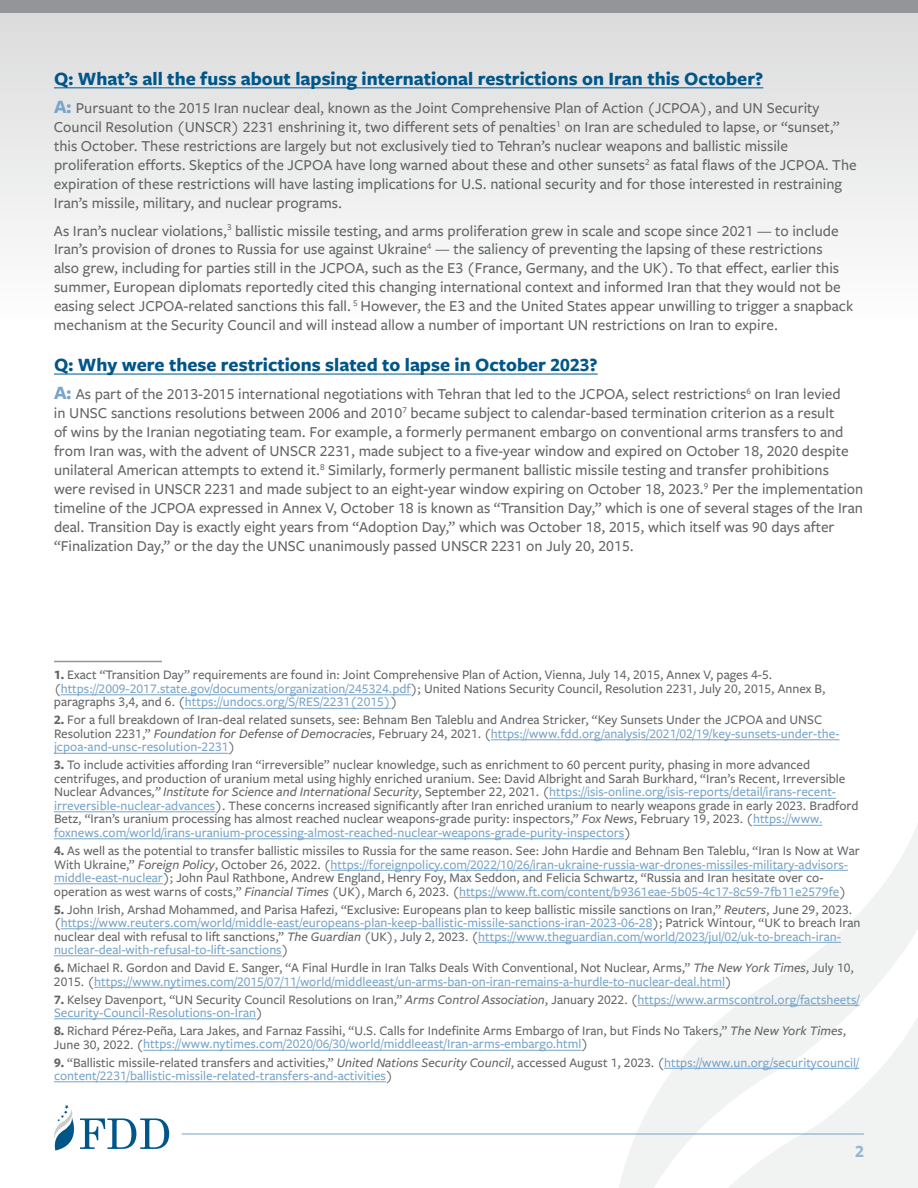
<style>
.page{position:relative;width:918px;height:1188px;background:#fff}
.page>*{position:absolute;margin:0;border:0;box-sizing:border-box;transform-origin:0 0}
.t1{font:700 19.5px "Freight Sans Pro";color:#005689}
.t2{font:700 18px "Freight Sans Pro";color:#96b7d4}
.t3{font:500 15.75px/18.9px "Freight Sans Pro";color:#636466}
.t4{font:500 13.5px/13.5px "Freight Sans Pro";color:#636466}
.t5{font:500 13.5px/13.5px "Freight Sans Pro";color:#77a4c9}
.s1{font-weight:700;font-size:19.5px;color:#77a4c9}
.s2{font-weight:700}
.s3{color:#77a4c9}
.s4{font-style:italic}
.s5{font-weight:700;color:#636466}
.s6{color:#636466}
.s7{font-style:italic;color:#636466}
</style>
<div class="page">
<div style="left:0;top:0;width:918px;height:339px;background:linear-gradient(to bottom,#d8d8d9,#fff)"></div>
<div style="left:0;top:0;width:918px;height:12px;background:#939598"></div>
<svg style="left:605px;top:739px;width:313px;height:162px"></svg>
<svg style="left:585px;top:901px;width:333px;height:287px"></svg>
<hr style="left:182px;top:1134px;width:682px;height:1px;background:#77a4c9">
<svg style="left:54px;top:1105px;width:115px;height:46px"></svg>
<hr style="left:54px;top:88px;width:709px;height:1px;background:#005689">
<hr style="left:54px;top:374px;width:544px;height:1px;background:#005689">
<hr style="left:54px;top:661px;width:108px;height:1px;background:#939598">
<hr style="left:61px;top:695px;width:350px;height:1px;background:#77a4c9">
<hr style="left:185px;top:708px;width:206px;height:1px;background:#77a4c9">
<hr style="left:491px;top:740px;width:349px;height:1px;background:#77a4c9">
<hr style="left:54px;top:753px;width:175px;height:1px;background:#77a4c9">
<hr style="left:549px;top:798px;width:287px;height:1px;background:#77a4c9">
<hr style="left:54px;top:812px;width:161px;height:1px;background:#77a4c9">
<hr style="left:753px;top:825px;width:69px;height:1px;background:#77a4c9">
<hr style="left:54px;top:839px;width:570px;height:1px;background:#77a4c9">
<hr style="left:331px;top:870px;width:517px;height:1px;background:#77a4c9">
<hr style="left:54px;top:884px;width:109px;height:1px;background:#77a4c9">
<hr style="left:459px;top:897px;width:380px;height:1px;background:#77a4c9">
<hr style="left:61px;top:929px;width:591px;height:1px;background:#77a4c9">
<hr style="left:478px;top:942px;width:363px;height:1px;background:#77a4c9">
<hr style="left:54px;top:956px;width:228px;height:1px;background:#77a4c9">
<hr style="left:94px;top:987px;width:631px;height:1px;background:#77a4c9">
<hr style="left:638px;top:1005px;width:222px;height:1px;background:#77a4c9">
<hr style="left:54px;top:1019px;width:202px;height:1px;background:#77a4c9">
<hr style="left:143px;top:1050px;width:439px;height:1px;background:#77a4c9">
<hr style="left:664px;top:1068px;width:195px;height:1px;background:#77a4c9">
<hr style="left:54px;top:1082px;width:332px;height:1px;background:#77a4c9">
<h1 class="t1" style="left:54px;top:72px;width:711px">Q: What’s all the fuss about lapsing international restrictions on Iran this October?</h1>
<p class="t3" style="left:54px;top:100px;width:804px"><span class="s1">A:</span> Pursuant to the 2015 Iran nuclear deal, known as the Joint Comprehensive Plan of Action (JCPOA), and UN Security Council Resolution (UNSCR) 2231 enshrining it, two different sets of penalties<sup>1</sup> on Iran are scheduled to lapse, or “sunset,” this October. These restrictions are largely but not exclusively tied to Tehran’s nuclear weapons and ballistic missile proliferation efforts. Skeptics of the JCPOA have long warned about these and other sunsets<sup>2</sup> as fatal flaws of the JCPOA. The expiration of these restrictions will have lasting implications for U.S. national security and for those interested in restraining Iran’s missile, military, and nuclear programs.</p>
<p class="t3" style="left:54px;top:223px;width:801px">As Iran’s nuclear violations,<sup>3</sup> ballistic missile testing, and arms proliferation grew in scale and scope since 2021 — to include Iran’s provision of drones to Russia for use against Ukraine<sup>4</sup> — the saliency of preventing the lapsing of these restrictions<br>also grew, including for parties still in the JCPOA, such as the E3 (France, Germany, and the UK). To that effect, earlier this summer, European diplomats reportedly cited this changing international context and informed Iran that they would not be easing select JCPOA-related sanctions this fall. <sup>5</sup> However, the E3 and the United States appear unwilling to trigger a snapback mechanism at the Security Council and will instead allow a number of important UN restrictions on Iran to expire.</p>
<h1 class="t1" style="left:54px;top:358px;width:545px">Q: Why were these restrictions slated to lapse in October 2023?</h1>
<p class="t3" style="left:54px;top:386px;width:811px"><span class="s1">A:</span> As part of the 2013-2015 international negotiations with Tehran that led to the JCPOA, select restrictions<sup>6</sup> on Iran levied<br>in UNSC sanctions resolutions between 2006 and 2010<sup>7</sup> became subject to calendar-based termination criterion as a result<br>of wins by the Iranian negotiating team. For example, a formerly permanent embargo on conventional arms transfers to and from Iran was, with the advent of UNSCR 2231, made subject to a five-year window and expired on October 18, 2020 despite unilateral American attempts to extend it.<sup>8</sup> Similarly, formerly permanent ballistic missile testing and transfer prohibitions were revised in UNSCR 2231 and made subject to an eight-year window expiring on October 18, 2023.<sup>9</sup> Per the implementation timeline of the JCPOA expressed in Annex V, October 18 is known as “Transition Day,” which is one of several stages of the Iran deal. Transition Day is exactly eight years from “Adoption Day,” which was October 18, 2015, which itself was 90 days after “Finalization Day,” or the day the UNSC unanimously passed UNSCR 2231 on July 20, 2015.</p>
<p class="t4" style="left:54px;top:670px;width:773px"><span class="s2">1.</span> Exact “Transition Day” requirements are found in: Joint Comprehensive Plan of Action, Vienna, July 14, 2015, Annex V, pages 4-5. (<span class="s3">https://2009-2017.state.gov/documents/organization/245324.pdf</span>); United Nations Security Council, Resolution 2231, July 20, 2015, Annex B, paragraphs 3,4, and 6. (<span class="s3">https://undocs.org/S/RES/2231(2015)</span>)</p>
<p class="t4" style="left:54px;top:715px;width:787px"><span class="s2">2.</span> For a full breakdown of Iran-deal related sunsets, see: Behnam Ben Taleblu and Andrea Stricker, “Key Sunsets Under the JCPOA and UNSC<br>Resolution 2231,” <span class="s4">Foundation for Defense of Democracies</span>, February 24, 2021. (<span class="s3">https://www.fdd.org/analysis/2021/02/19/key-sunsets-under-the&shy;jcpoa-and-unsc-resolution-2231</span>)</p>
<p class="t4" style="left:54px;top:760px;width:806px"><span class="s2">3.</span> To include activities affording Iran “irreversible” nuclear knowledge, such as enrichment to 60 percent purity, phasing in more advanced centrifuges, and production of uranium metal using highly enriched uranium. See: David Albright and Sarah Burkhard, “Iran’s Recent, Irreversible Nuclear Advances<span class="s4">,” Institute for Science and International Security</span>, September 22, 2021. (<span class="s3">https://isis-online.org/isis-reports/detail/irans-recent&shy;irreversible-nuclear-advances</span>). These concerns increased significantly after Iran enriched uranium to nearly weapons grade in early 2023. Bradford Betz, “Iran’s uranium processing has almost reached nuclear weapons-grade purity: inspectors,” <span class="s4">Fox News</span>, February 19, 2023. (<span class="s3">https://www. foxnews.com/world/irans-uranium-processing-almost-reached-nuclear-weapons-grade-purity-inspectors</span>)</p>
<p class="t4" style="left:54px;top:845px;width:807px"><span class="s2">4.</span> As well as the potential to transfer ballistic missiles to Russia for the same reason. See: John Hardie and Behnam Ben Taleblu, “Iran Is Now at War With Ukraine,” <span class="s4">Foreign Policy</span>, October 26, 2022. (<span class="s3">https://foreignpolicy.com/2022/10/26/iran-ukraine-russia-war-drones-missiles-military-advisors&shy;middle-east-nuclear</span>); John Paul Rathbone, Andrew England, Henry Foy, Max Seddon, and Felicia Schwartz, “Russia and Iran hesitate over co&shy;operation as west warns of costs,” <span class="s4">Financial Times</span> (UK), March 6, 2023. (<span class="s3">https://www.ft.com/content/b9361eae-5b05-4c17-8c59-7fb11e2579fe</span>)</p>
<p class="t5" style="left:54px;top:904px;width:808px"><span class="s5">5.</span> <span class="s6">John Irish, Arshad Mohammed, and Parisa Hafezi, “Exclusive: Europeans plan to keep ballistic missile sanctions on Iran,”</span> <span class="s7">Reuters</span><span class="s6">, June 29, 2023. (</span>https://www.reuters.com/world/middle-east/europeans-plan-keep-ballistic-missile-sanctions-iran-2023-06-28<span class="s6">); Patrick Wintour, “UK to breach Iran nuclear deal with refusal to lift sanctions,”</span> <span class="s7">The Guardian</span> <span class="s6">(UK), July 2, 2023. (</span>https://www.theguardian.com/world/2023/jul/02/uk-to-breach-iran&shy;nuclear-deal-with-refusal-to-lift-sanctions<span class="s6">)</span></p>
<p class="t4" style="left:54px;top:962px;width:801px"><span class="s2">6.</span> Michael R. Gordon and David E. Sanger, “A Final Hurdle in Iran Talks Deals With Conventional, Not Nuclear, Arms,” <span class="s4">The New York Times</span>, July 10,<br>2015. (<span class="s3">https://www.nytimes.com/2015/07/11/world/middleeast/un-arms-ban-on-iran-remains-a-hurdle-to-nuclear-deal.html</span>)</p>
<p class="t5" style="left:54px;top:994px;width:807px"><span class="s5">7.</span> <span class="s6">Kelsey Davenport, “UN Security Council Resolutions on Iran,”</span> <span class="s7">Arms Control Association</span><span class="s6">, January 2022. (</span>https://www.armscontrol.org/factsheets/<br>Security-Council-Resolutions-on-Iran<span class="s6">)</span></p>
<p class="t4" style="left:54px;top:1025px;width:794px"><span class="s2">8.</span> Richard Pérez-Peña, Lara Jakes, and Farnaz Fassihi, “U.S. Calls for Indefinite Arms Embargo of Iran, but Finds No Takers,” <span class="s4">The New York Times</span>,<br>June 30, 2022. (<span class="s3">https://www.nytimes.com/2020/06/30/world/middleeast/Iran-arms-embargo.html</span>)</p>
<p class="t5" style="left:54px;top:1057px;width:807px"><span class="s5">9.</span> <span class="s6">“Ballistic missile-related transfers and activities,”</span> <span class="s7">United Nations Security Council</span><span class="s6">, accessed August 1, 2023. (</span>https://www.un.org/securitycouncil/ content/2231/ballistic-missile-related-transfers-and-activities<span class="s6">)</span></p>
<h2 class="t2" style="left:855px;top:1145px;width:10px">2</h2>
</div>
